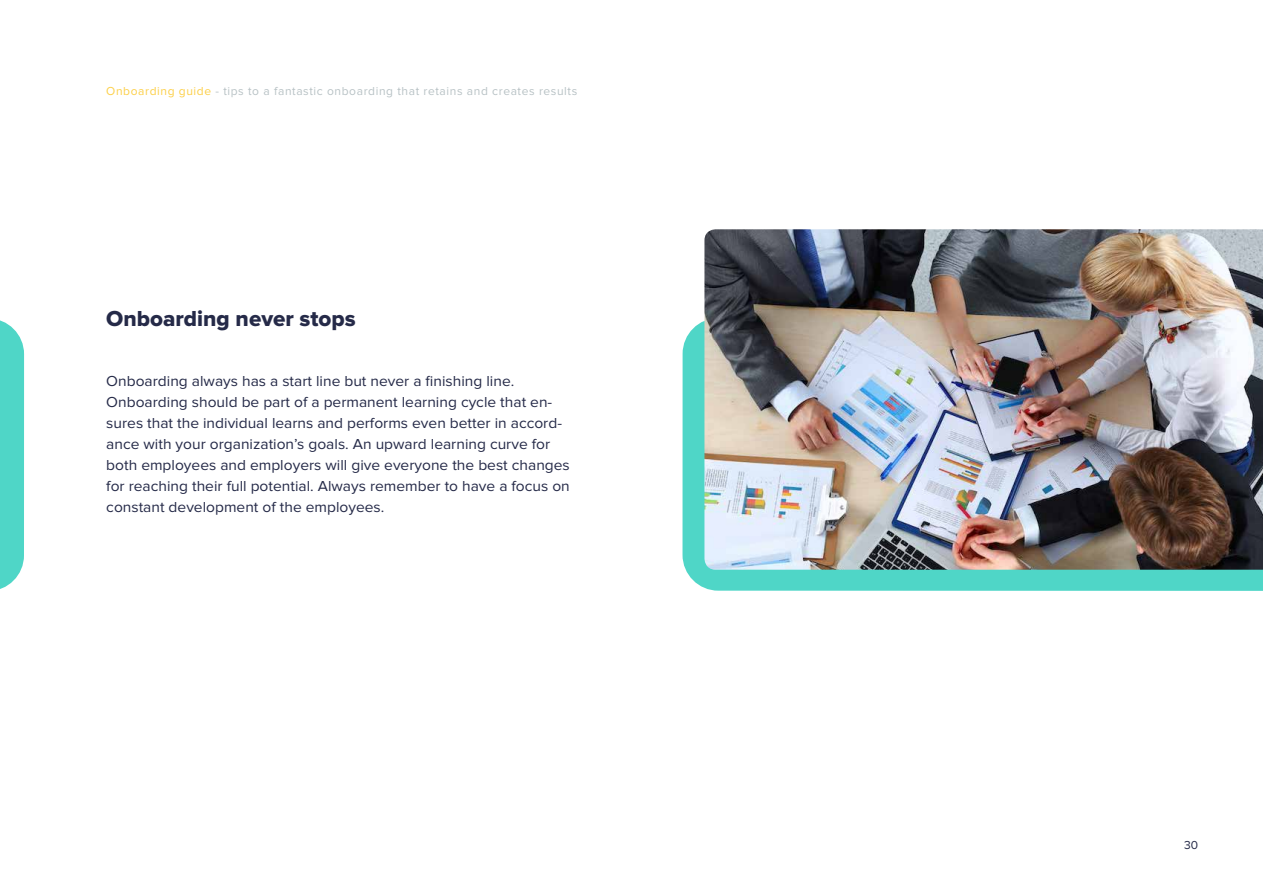
<style>
.page{position:relative;width:1263px;height:893px;background:#fff}
.page>*{position:absolute;margin:0;border:0;box-sizing:border-box;transform-origin:0 0}
.t1{font:22.5px "Proxima Nova Extrabld";color:#252a48}
.t2{font:15px/21px "Proxima Nova";color:#252a48;scale:1.04 1}
.t3{font:12px "Proxima Nova";letter-spacing:.05em;color:#b8c2c5}
.t4{font:12px "Proxima Nova";color:#252a48}
.s1{color:#fccf47}
</style>
<div class="page">
<svg style="left:682px;top:321px;width:581px;height:270px;background:#58d8c9"></svg>
<svg style="left:0;top:320px;width:24px;height:269px;background:#5bd8ca"></svg>
<img style="left:704px;top:229px;width:559px;height:341px">
<p class="t3" style="left:106px;top:84px;width:472px"><span class="s1">Onboarding guide</span> - tips to a fantastic onboarding that retains and creates results</p>
<h1 class="t1" style="left:106px;top:306px;width:251px">Onboarding never stops</h1>
<p class="t2" style="left:106px;top:371px;width:447px">Onboarding always has a start line but never a finishing line.<br>Onboarding should be part of a permanent learning cycle that en&shy;sures that the individual learns and performs even better in accord&shy;ance with your organization’s goals. An upward learning curve for both employees and employers will give everyone the best changes for reaching their full potential. Always remember to have a focus on constant development of the employees.</p>
<p class="t4" style="left:1184px;top:838px;width:16px">30</p>
</div>
